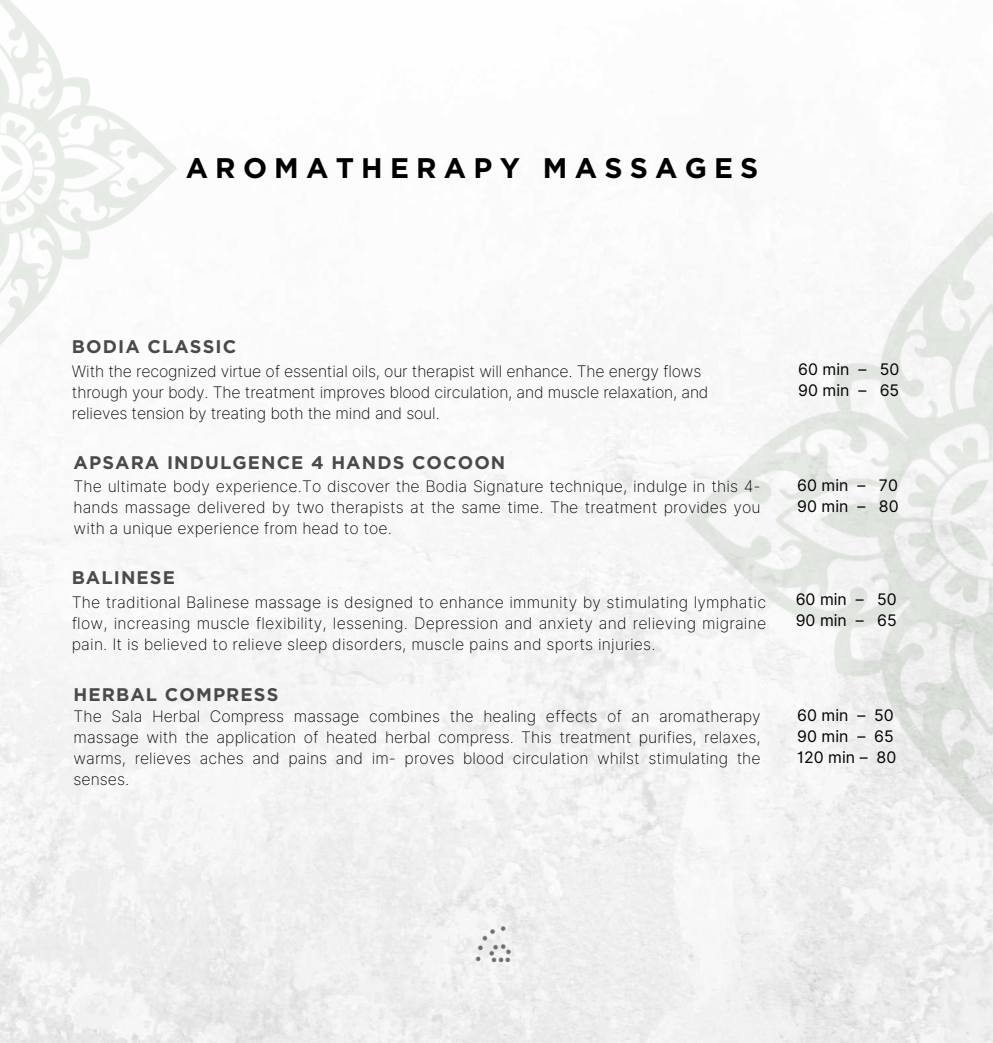
<style>
.page{position:relative;width:993px;height:1043px;background:#fff}
.page>*{position:absolute;margin:0;border:0;box-sizing:border-box;transform-origin:0 0}
.t1{font:700 28.35px "Gotham";letter-spacing:.255em;color:#000002}
.t2{font:700 18.2px "Gotham";letter-spacing:.06em;color:#494b4b}
.t3{font:200 15.92px/21px "Inter";letter-spacing:-.01em;color:#000;text-align:justify}
.t4{font:15.92px/21px "Inter";color:#000}
</style>
<div class="page">
<img style="left:673px;top:194px;width:319px;height:653px">
<img style="left:0;top:0;width:186px;height:358px">
<img style="left:474px;top:920px;width:44px;height:45px">
<h1 class="t1" style="left:186px;top:149px;width:574px">AROMATHERAPY MASSAGES</h1>
<p class="t2" style="left:72px;top:334px;width:166px">BODIA CLASSIC</p>
<p class="t3" style="left:72px;top:360px;width:638px;text-align:left">With the recognized virtue of essential oils, our therapist will enhance. The energy flows through your body. The treatment improves blood circulation, and muscle relaxation, and relieves tension by treating both the mind and soul.</p>
<p class="t4" style="left:798px;top:359px;width:103px">60 min – 50<br>90 min – 65</p>
<p class="t2" style="left:74px;top:451px;width:433px">APSARA INDULGENCE 4 HANDS COCOON</p>
<p class="t3" style="left:74px;top:475px;width:688px">The ultimate body experience.To discover the Bodia Signature technique, indulge in this 4- hands massage delivered by two therapists at the same time. The treatment provides you with a unique experience from head to toe.</p>
<p class="t4" style="left:797px;top:474px;width:103px">60 min – 70<br>90 min – 80</p>
<p class="t2" style="left:72px;top:565px;width:105px">BALINESE</p>
<p class="t3" style="left:72px;top:591px;width:696px">The traditional Balinese massage is designed to enhance immunity by stimulating lymphatic flow, increasing muscle flexibility, lessening. Depression and anxiety and relieving migraine pain. It is believed to relieve sleep disorders, muscle pains and sports injuries.</p>
<p class="t4" style="left:795px;top:588px;width:103px">60 min – 50<br>90 min – 65</p>
<p class="t2" style="left:74px;top:682px;width:206px">HERBAL COMPRESS</p>
<p class="t3" style="left:74px;top:705px;width:688px">The Sala Herbal Compress massage combines the healing effects of an aromatherapy massage with the application of heated herbal compress. This treatment purifies, relaxes, warms, relieves aches and pains and im- proves blood circulation whilst stimulating the senses.</p>
<p class="t4" style="left:797px;top:704px;width:100px">60 min – 50<br>90 min – 65<br>120 min – 80</p>
</div>
